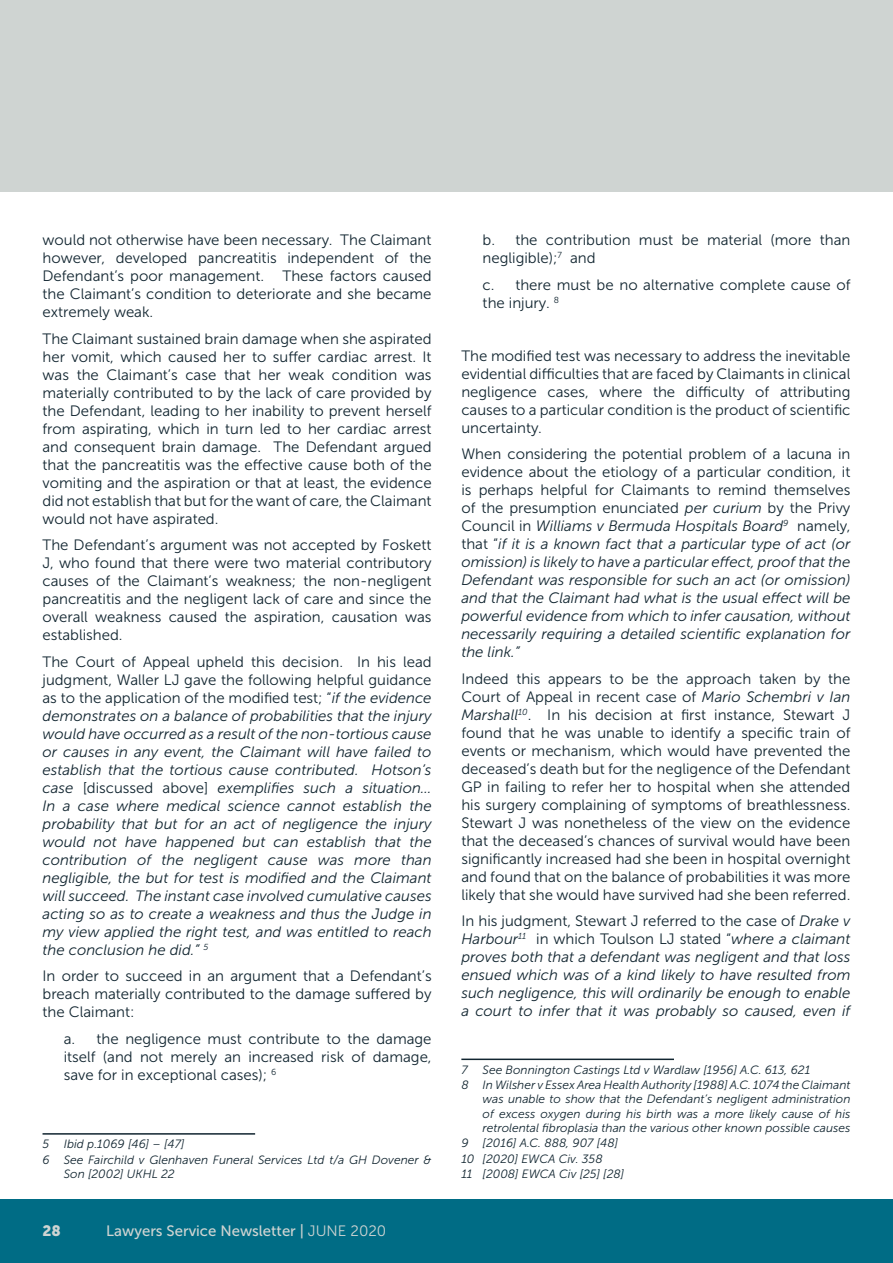
<style>
.page{position:relative;width:893px;height:1263px;background:#fff}
.page>*{position:absolute;margin:0;border:0;box-sizing:border-box;transform-origin:0 0}
.t1{font:15px/18px "Museo Sans 300";color:#112530;text-align:justify}
.t2{font:italic 15px/18px "Museo Sans 300";color:#112530;text-align:justify}
.t3{font:15px "Museo Sans 500";color:#cfd4d2}
.t4{font:15px "Museo Sans 900";color:#cfd4d2}
.Footnote{font:italic 12px/14.4px "Museo Sans 300";color:#112530;text-align:justify}
.s1{font-style:normal}
.s2{font-family:"Museo Sans 300"}
.s3{font-style:italic}
</style>
<div class="page">
<div style="left:0;top:1199px;width:892px;height:64px;background:#006c85"></div>
<div style="left:0;top:0;width:892px;height:191px;background:#cfd4d2"></div>
<hr style="left:461px;top:1058px;width:213px;height:2px;background:#112530">
<hr style="left:43px;top:1133px;width:212px;height:1px;background:#112530">
<p class="t1" style="left:43px;top:231px;width:391px">would not otherwise have been necessary. The Claimant however, developed pancreatitis independent of the Defendant’s poor management. These factors caused the Claimant’s condition to deteriorate and she became extremely weak.</p>
<p class="t1" style="left:43px;top:330px;width:391px">The Claimant sustained brain damage when she aspirated her vomit, which caused her to suffer cardiac arrest. It was the Claimant’s case that her weak condition was materially contributed to by the lack of care provided by the Defendant, leading to her inability to prevent herself from aspirating, which in turn led to her cardiac arrest and consequent brain damage. The Defendant argued that the pancreatitis was the effective cause both of the vomiting and the aspiration or that at least, the evidence did not establish that but for the want of care, the Claimant would not have aspirated.</p>
<p class="t1" style="left:43px;top:536px;width:391px">The Defendant’s argument was not accepted by Foskett J, who found that there were two material contributory causes of the Claimant’s weakness; the non-negligent pancreatitis and the negligent lack of care and since the overall weakness caused the aspiration, causation was established.</p>
<p class="t2" style="left:43px;top:653px;width:391px"><span class="s1">The Court of Appeal upheld this decision. In his lead judgment, Waller LJ gave the following helpful guidance as to the application of the modified test; “</span>if the evidence demonstrates on a balance of probabilities that the injury would have occurred as a result of the non- tortious cause or causes in any event, the Claimant will have failed to establish that the tortious cause contributed. Hotson’s case <span class="s1">[discussed above]</span> exemplifies such a situation… In a case where medical science cannot establish the probability that but for an act of negligence the injury would not have happened but can establish that the contribution of the negligent cause was more than negligible, the but for test is modified and the Claimant will succeed. The instant case involved cumulative causes acting so as to create a weakness and thus the Judge in my view applied the right test, and was entitled to reach the conclusion he did.” <sup>5</sup></p>
<p class="t1" style="left:43px;top:967px;width:391px">In order to succeed in an argument that a Defendant’s breach materially contributed to the damage suffered by the Claimant:</p>
<p class="t1" style="left:64px;top:1030px;width:369px">a. the negligence must contribute to the damage itself (and not merely an increased risk of damage, save for in exceptional cases); <sup>6</sup></p>
<p class="Footnote" style="left:43px;top:1137px;width:143px">5 Ibid p.1069 [46] – [47]</p>
<p class="Footnote" style="left:64px;top:1152px;width:369px;text-indent:-21px">6 See Fairchild v Glenhaven Funeral Services Ltd t/a GH Dovener &amp;<br>Son [2002] UKHL 22</p>
<p class="t4" style="left:43px;top:1222px;width:20px">28</p>
<p class="t3" style="left:106px;top:1222px;width:281px">Lawyers Service Newsletter | <span class="s2">JUNE 2020</span></p>
<p class="t1" style="left:483px;top:231px;width:369px">b. the contribution must be material (more than negligible);<sup>7</sup> and</p>
<p class="t1" style="left:483px;top:276px;width:369px">c. there must be no alternative complete cause of the injury. <sup>8</sup></p>
<p class="t1" style="left:461px;top:347px;width:391px">The modified test was necessary to address the inevitable evidential difficulties that are faced by Claimants in clinical negligence cases, where the difficulty of attributing causes to a particular condition is the product of scientific uncertainty.</p>
<p class="t2" style="left:461px;top:445px;width:391px"><span class="s1">When considering the potential problem of a lacuna in evidence about the etiology of a particular condition, it is perhaps helpful for Claimants to remind themselves of the presumption enunciated</span> per curium <span class="s1">by the Privy Council in</span> Williams v Bermuda Hospitals Board<sup>9</sup> <span class="s1">namely, that “</span>if it is a known fact that a particular type of act (or omission) is likely to have a particular effect, proof that the Defendant was responsible for such an act (or omission) and that the Claimant had what is the usual effect will be powerful evidence from which to infer causation, without necessarily requiring a detailed scientific explanation for the link.”</p>
<p class="t1" style="left:461px;top:670px;width:391px">Indeed this appears to be the approach taken by the Court of Appeal in recent case of <span class="s3">Mario Schembri v Ian Marshall</span><sup>10</sup>. In his decision at first instance, Stewart J found that he was unable to identify a specific train of events or mechanism, which would have prevented the deceased’s death but for the negligence of the Defendant GP in failing to refer her to hospital when she attended his surgery complaining of symptoms of breathlessness.<br>Stewart J was nonetheless of the view on the evidence that the deceased’s chances of survival would have been significantly increased had she been in hospital overnight and found that on the balance of probabilities it was more likely that she would have survived had she been referred.</p>
<p class="t2" style="left:461px;top:912px;width:391px"><span class="s1">In his judgment, Stewart J referred to the case of</span> Drake v Harbour<sup>11</sup> <span class="s1">in which Toulson LJ stated “</span>where a claimant proves both that a defendant was negligent and that loss ensued which was of a kind likely to have resulted from such negligence, this will ordinarily be enough to enable a court to infer that it was probably so caused, even if</p>
<p class="Footnote" style="left:461px;top:1062px;width:350px">7 See Bonnington Castings Ltd v Wardlaw [1956] A.C. 613, 621</p>
<p class="Footnote" style="left:483px;top:1078px;width:369px;text-indent:-21px">8 In Wilsher v Essex Area Health Authority [1988] A.C. 1074 the Claimant was unable to show that the Defendant’s negligent administration of excess oxygen during his birth was a more likely cause of his retrolental fibroplasia than the various other known possible causes</p>
<p class="Footnote" style="left:461px;top:1136px;width:158px">9 [2016] A.C. 888, 907 [48]</p>
<p class="Footnote" style="left:461px;top:1151px;width:143px">10 [2020] EWCA Civ. 358</p>
<p class="Footnote" style="left:461px;top:1167px;width:164px">11 [2008] EWCA Civ [25] [28]</p>
</div>
